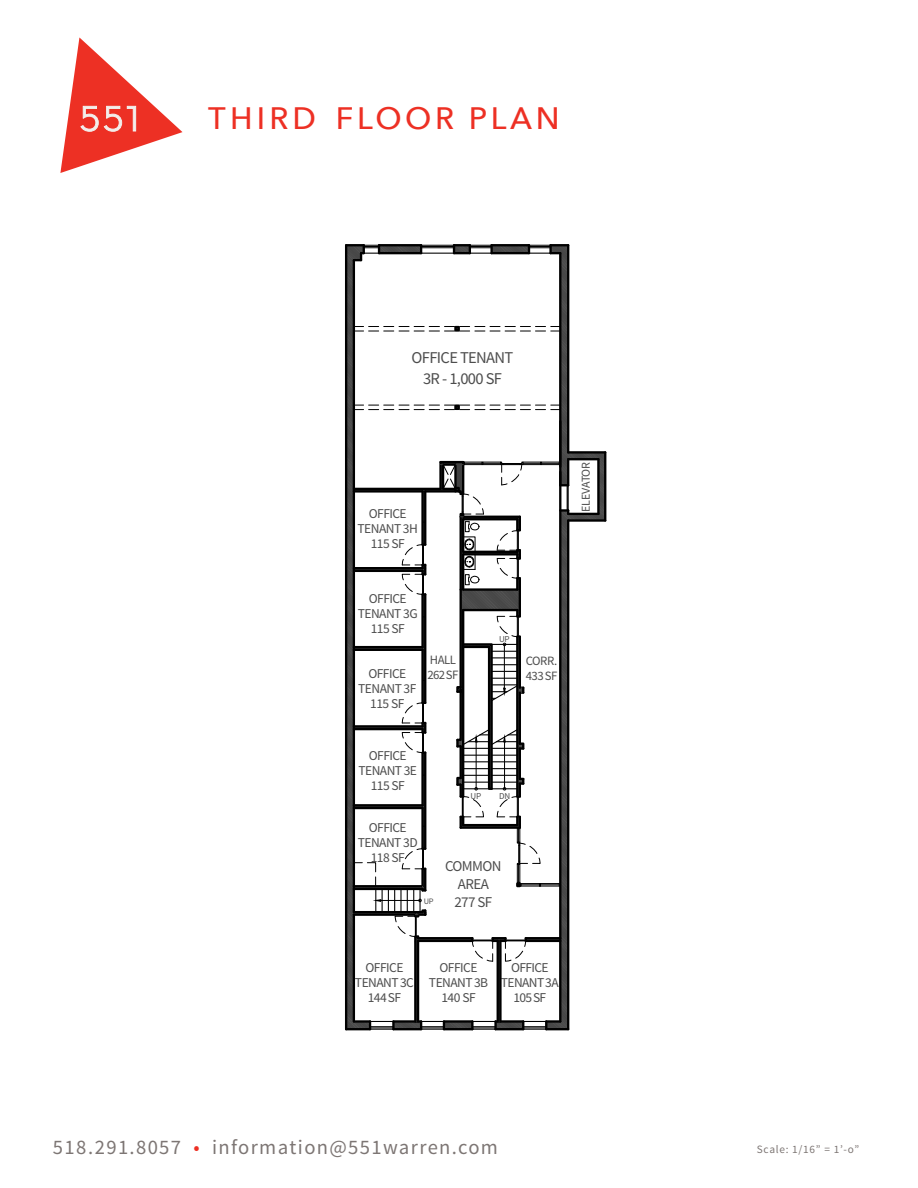
<style>
.page{position:relative;width:918px;height:1188px;background:#fff}
.page>*{position:absolute;margin:0;border:0;box-sizing:border-box;transform-origin:0 0}
.t1{font:500 30.9px "Avenir Next";letter-spacing:.115em;color:#ed3024}
.t2{font:20.55px "Source Sans Pro";letter-spacing:.065em;color:#7d7674}
.t3{font:16.5px/21px "Source Sans Pro";letter-spacing:-.04em;color:#4d4d4d;text-align:center}
.t4{font:15px/18px "Source Sans Pro";letter-spacing:-.04em;color:#4d4d4d;text-align:center}
.t5{font:13.5px/15px "Source Sans Pro";letter-spacing:-.04em;color:#4d4d4d;text-align:center}
.t6{font:12.75px/15px "Source Sans Pro";letter-spacing:-.04em;color:#4d4d4d}
.t7{font:12px "Source Sans Pro";letter-spacing:-.015em;color:#4d4d4d}
.t8{font:11.25px "Source Sans Pro";letter-spacing:.065em;color:#7d7674}
.t9{font:9px "Source Sans Pro";color:#4d4d4d}
.t10{font:8.4px "Source Sans Pro";color:#4d4d4d}
.s1{color:#ed3024}
</style>
<div class="page">
<svg style="left:60px;top:37px;width:122px;height:136px"></svg>
<hr style="left:345px;top:245px;width:2px;height:784px;background:#000">
<svg style="left:346px;top:244px;width:260px;height:787px"></svg>
<hr style="left:381px;top:900px;width:39px;height:1px;background:#000">
<h1 class="t1" style="left:208px;top:92px;width:353px">THIRD FLOOR PLAN</h1>
<p class="t3" style="left:412px;top:348px;width:103px">OFFICE TENANT<br>3R - 1,000 SF</p>
<p class="t5" style="left:358px;top:507px;width:62px">OFFICE<br>TENANT 3H<br>115 SF</p>
<p class="t5" style="left:358px;top:591px;width:61px">OFFICE<br>TENANT 3G<br>115 SF</p>
<p class="t5" style="left:358px;top:666px;width:60px">OFFICE<br>TENANT 3F<br>115 SF</p>
<p class="t9" style="left:499px;top:633px;width:12px">UP</p>
<p class="t6" style="left:427px;top:653px;width:33px">HALL<br>262SF</p>
<p class="t6" style="left:526px;top:653px;width:33px">CORR.<br>433SF</p>
<p class="t5" style="left:358px;top:748px;width:60px">OFFICE<br>TENANT 3E<br>115 SF</p>
<p class="t9" style="left:471px;top:790px;width:12px">UP</p>
<p class="t9" style="left:499px;top:790px;width:12px">DN</p>
<p class="t5" style="left:358px;top:820px;width:61px">OFFICE<br>TENANT 3D<br>118 SF</p>
<p class="t10" style="left:424px;top:896px;width:11px">UP</p>
<p class="t4" style="left:445px;top:858px;width:58px">COMMON<br>AREA<br>277 SF</p>
<p class="t5" style="left:355px;top:960px;width:60px">OFFICE<br>TENANT3C<br>144SF</p>
<p class="t5" style="left:501px;top:960px;width:59px">OFFICE<br>TENANT3A<br>105SF</p>
<p class="t5" style="left:429px;top:960px;width:61px">OFFICE<br>TENANT3B<br>140 SF</p>
<p class="t7" style="left:578px;top:512px;width:51px;rotate:-90deg">ELEVATOR</p>
<h2 class="t2" style="left:53px;top:1134px;width:447px">518.291.8057 <span class="s1">•</span> information@551warren.com</h2>
<p class="t8" style="left:757px;top:1142px;width:104px">Scale: 1/16” = 1’-o”</p>
</div>
